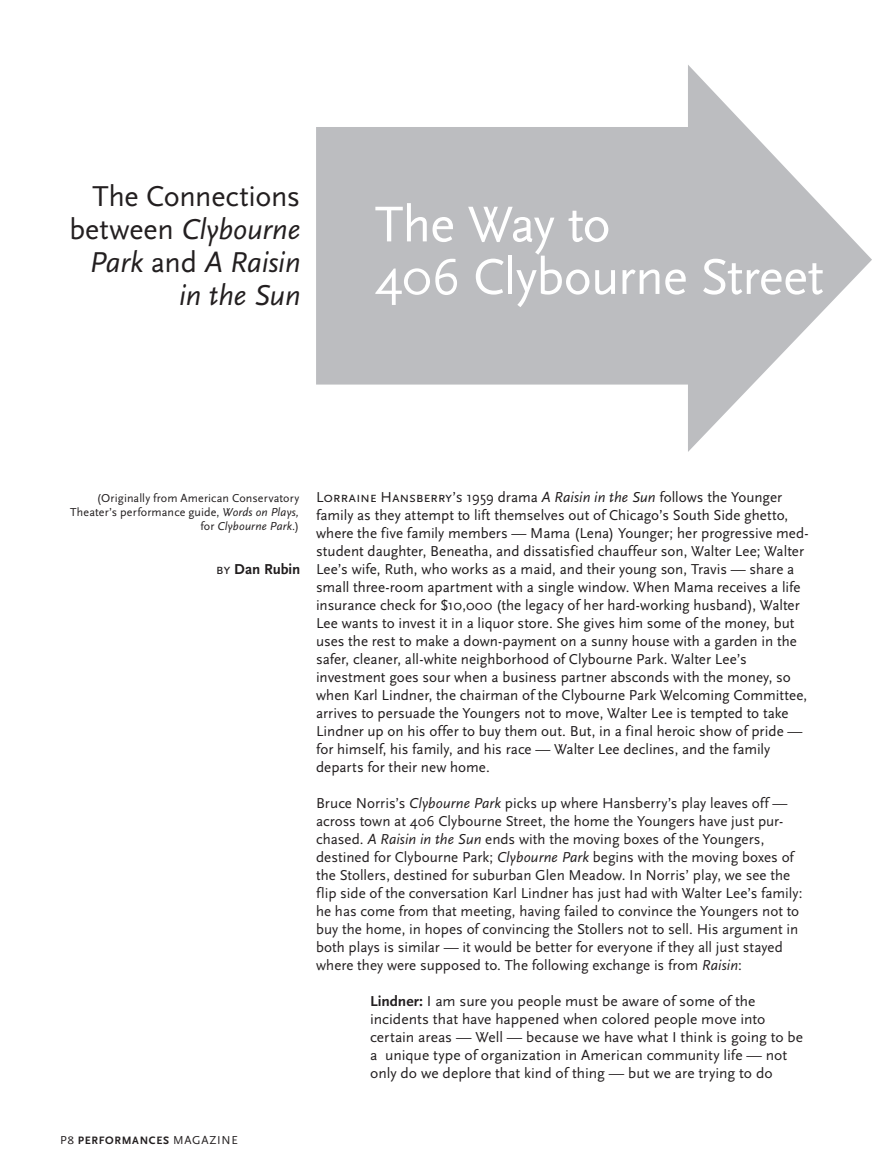
<style>
.page{position:relative;width:878px;height:1175px;background:#fff}
.page>*{position:absolute;margin:0;border:0;box-sizing:border-box;transform-origin:0 0}
.t1{font:52.5px/52.5px "Scala Sans Pro";letter-spacing:-.005em;color:#fff}
.t2{font:italic 30px/33px "Scala Sans Pro";letter-spacing:-.005em;color:#231f20;text-align:right}
.t3{font:15px/18px "Scala Sans Pro";letter-spacing:.005em;color:#201c1d}
.t4{font:15px/18px "Scala Sans Pro";letter-spacing:.005em;color:#231f20}
.t5{font:700 15px "Scala Sans Pro";letter-spacing:-.005em;color:#201c1d}
.t6{font:12px/14.2px "Scala Sans Pro";letter-spacing:.015em;color:#231f20;text-align:right}
.t7{font:700 11.25px "Scala Sans Pro";letter-spacing:.06em;color:#231f20}
.s1{font-style:normal}
.s2{font-style:italic}
.s3{font-weight:400}
.s4{font-weight:700}
.s5{font-weight:400;font-size:12px}
</style>
<div class="page">
<svg style="left:316px;top:65px;width:556px;height:387px;fill:#bcbdc0"></svg>
<h2 class="t2" style="left:69px;top:179px;width:232px"><span class="s1">The Connections between</span> Clybourne<br>Park <span class="s1">and</span> A Raisin in the Sun</h2>
<h1 class="t1" style="left:375px;top:198px;width:450px">The Way to<br>406 Clybourne Street</h1>
<p class="t6" style="left:70px;top:491px;width:230px">(Originally from American Conservatory<br>Theater’s performance guide, <span class="s2">Words on Plays, </span>for <span class="s2">Clybourne Park</span>.)</p>
<p class="t5" style="left:216px;top:560px;width:86px"><span class="s3">by</span> Dan Rubin</p>
<p class="t3" style="left:316px;top:488px;width:494px">Lorraine Hansberry’s 1959 drama <span class="s2">A Raisin in the Sun</span> follows the Younger family as they attempt to lift themselves out of Chicago’s South Side ghetto, where the five family members — Mama (Lena) Younger; her progressive med&shy;student daughter, Beneatha, and dissatisfied chauffeur son, Walter Lee; Walter Lee’s wife, Ruth, who works as a maid, and their young son, Travis — share a small three-room apartment with a single window. When Mama receives a life insurance check for $10,000 (the legacy of her hard-working husband), Walter Lee wants to invest it in a liquor store. She gives him some of the money, but uses the rest to make a down-payment on a sunny house with a garden in the safer, cleaner, all-white neighborhood of Clybourne Park. Walter Lee’s investment goes sour when a business partner absconds with the money, so when Karl Lindner, the chairman of the Clybourne Park Welcoming Committee, arrives to persuade the Youngers not to move, Walter Lee is tempted to take Lindner up on his offer to buy them out. But, in a final heroic show of pride — for himself, his family, and his race — Walter Lee declines, and the family departs for their new home.</p>
<p class="t4" style="left:316px;top:794px;width:488px">Bruce N orris’s <span class="s2">Clybourne Park</span> picks up where H ansberry’s play leaves off — across town at 406 Clybourne Street, the home the Youngers have just pur&shy;chased. <span class="s2">A Raisin in the Sun</span> ends with the moving boxes of the Youngers, destined for Clybourne Park; <span class="s2">Clybourne Park</span> begins with the moving boxes of the Stollers, destined for suburban Glen Meadow. I n Norris’ play, we see the flip side of the conversation Karl Lindner has just had with Walter Lee’s family: he has come from that meeting, having failed to convince the Youngers not to buy the home, in hopes of convincing the Stollers not to sell. H is argument in both plays is similar — it would be better for everyone if they all just stayed where they were supposed to. The following exchange is from <span class="s2">Raisin</span>:</p>
<p class="t4" style="left:370px;top:992px;width:434px"><span class="s4">Lindner:</span> I am sure you people must be aware of some of the incidents that have happened when colored people move into certain areas — Well — because we have what I think is going to be a unique type of organization in American community life — not only do we deplore that kind of thing — but we are trying to do</p>
<p class="t7" style="left:60px;top:1133px;width:165px"><span class="s5">P</span><span class="s3">8</span> PERFORMANCES <span class="s5">MAGAZINE</span></p>
</div>
